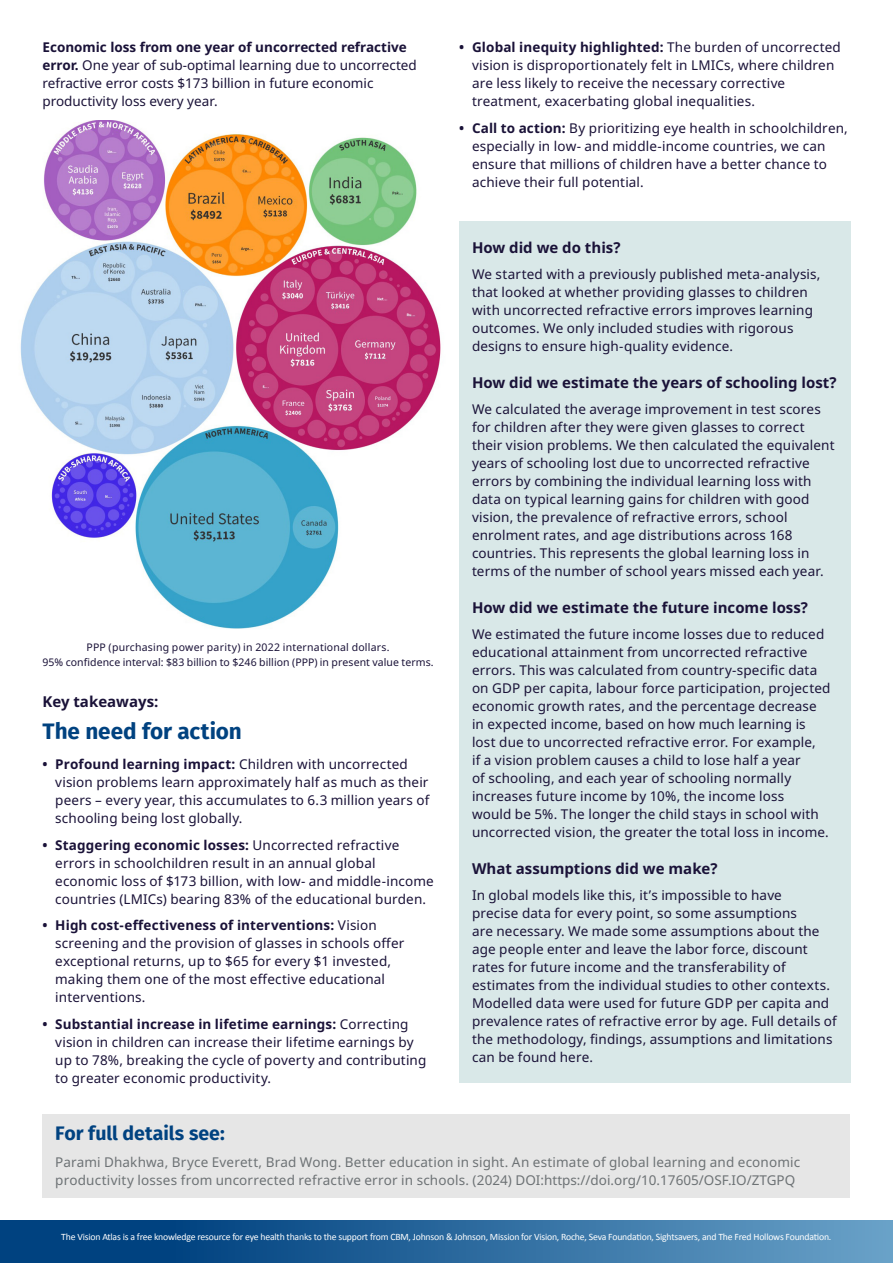
<style>
.page{position:relative;width:893px;height:1263px;background:#fff}
.page>*{position:absolute;margin:0;border:0;box-sizing:border-box;transform-origin:0 0}
.Heading{font:700 22.5px "Fira Sans";color:#004280}
.Header_small{font:700 19.5px "Fira Sans";color:#004280}
.Subheader{font:700 15px "Noto Sans";color:#1a1238}
.BODY{font:13.5px/18px "Noto Sans";letter-spacing:.01em;color:#1a1238}
.BODY-2{font:13.5px/18px "Noto Sans";letter-spacing:.01em;color:#6d7275}
.Figure_caption{font:13.5px/18px "Noto Sans";color:#1a1238}
.BODY-3{font:10.5px "Noto Sans";letter-spacing:.015em;color:#1a1238}
.t1{font:9.75px "Calibri";letter-spacing:-.02em;color:#fff}
.s1{font-weight:700}
</style>
<div class="page">
<div style="left:43px;top:1114px;width:807px;height:83px;background:#e6e6e6"></div>
<div style="left:0;top:1220px;width:893px;height:43px;background:linear-gradient(to right,#003375,#669fc6)"></div>
<div style="left:459px;top:221px;width:391px;height:862px;background:#d9e8e8"></div>
<img style="left:20px;top:121px;width:421px;height:508px">
<p class="Figure_caption" style="left:43px;top:39px;width:376px"><span class="s1">Economic loss from one year of uncorrected refractive error.</span> One year of sub-optimal learning due to uncorrected refractive error costs $173 billion in future economic productivity loss every year.</p>
<p class="BODY" style="left:472px;top:39px;width:370px;text-indent:-13px"><span class="s1">• Global inequity highlighted:</span> The burden of uncorrected vision is disproportionately felt in LMICs, where children are less likely to receive the necessary corrective treatment, exacerbating global inequalities.</p>
<p class="BODY" style="left:472px;top:119px;width:377px;text-indent:-13px"><span class="s1">• Call to action:</span> By prioritizing eye health in schoolchildren, especially in low- and middle-income countries, we can ensure that millions of children have a better chance to achieve their full potential.</p>
<p class="Subheader" style="left:472px;top:239px;width:150px">How did we do this?</p>
<p class="BODY" style="left:472px;top:265px;width:350px">We started with a previously published meta-analysis, that looked at whether providing glasses to children with uncorrected refractive errors improves learning outcomes. We only included studies with rigorous designs to ensure high-quality evidence.</p>
<p class="Subheader" style="left:472px;top:374px;width:366px">How did we estimate the years of schooling lost?</p>
<p class="BODY" style="left:472px;top:400px;width:364px">We calculated the average improvement in test scores for children after they were given glasses to correct their vision problems. We then calculated the equivalent years of schooling lost due to uncorrected refractive errors by combining the individual learning loss with data on typical learning gains for children with good vision, the prevalence of refractive errors, school enrolment rates, and age distributions across 168 countries. This represents the global learning loss in terms of the number of school years missed each year.</p>
<p class="Subheader" style="left:472px;top:599px;width:338px">How did we estimate the future income loss?</p>
<p class="BODY" style="left:472px;top:625px;width:360px">We estimated the future income losses due to reduced educational attainment from uncorrected refractive errors. This was calculated from country-specific data on GDP per capita, labour force participation, projected economic growth rates, and the percentage decrease in expected income, based on how much learning is lost due to uncorrected refractive error. For example,<br>if a vision problem causes a child to lose half a year<br>of schooling, and each year of schooling normally increases future income by 10%, the income loss<br>would be 5%. The longer the child stays in school with uncorrected vision, the greater the total loss in income.</p>
<p class="Subheader" style="left:472px;top:860px;width:247px">What assumptions did we make?</p>
<p class="BODY" style="left:472px;top:886px;width:366px">In global models like this, it’s impossible to have<br>precise data for every point, so some assumptions<br>are necessary. We made some assumptions about the age people enter and leave the labor force, discount rates for future income and the transferability of estimates from the individual studies to other contexts.<br>Modelled data were used for future GDP per capita and prevalence rates of refractive error by age. Full details of the methodology, findings, assumptions and limitations can be found here.</p>
<p class="BODY-3" style="left:87px;top:640px;width:305px">PPP (purchasing power parity) in 2022 international dollars.</p>
<p class="BODY-3" style="left:43px;top:655px;width:393px">95% confidence interval: $83 billion to $246 billion (PPP) in present value terms.</p>
<p class="Subheader" style="left:43px;top:693px;width:117px">Key takeaways:</p>
<p class="Heading" style="left:43px;top:712px;width:201px">The need for action</p>
<p class="BODY" style="left:55px;top:756px;width:376px;text-indent:-13px"><span class="s1">• Profound learning impact:</span> Children with uncorrected vision problems learn approximately half as much as their peers – every year, this accumulates to 6.3 million years of schooling being lost globally.</p>
<p class="BODY" style="left:55px;top:836px;width:380px;text-indent:-13px"><span class="s1">• Staggering economic losses:</span> Uncorrected refractive errors in schoolchildren result in an annual global economic loss of $173 billion, with low- and middle-income countries (LMICs) bearing 83% of the educational burden.</p>
<p class="BODY" style="left:55px;top:917px;width:351px;text-indent:-13px"><span class="s1">• High cost-effectiveness of interventions:</span> Vision screening and the provision of glasses in schools offer exceptional returns, up to $65 for every $1 invested, making them one of the most effective educational interventions.</p>
<p class="BODY" style="left:55px;top:1015px;width:373px;text-indent:-13px"><span class="s1">• Substantial increase in lifetime earnings:</span> Correcting vision in children can increase their lifetime earnings by up to 78%, breaking the cycle of poverty and contributing to greater economic productivity.</p>
<p class="Header_small" style="left:55px;top:1117px;width:171px">For full details see:</p>
<p class="BODY-2" style="left:55px;top:1153px;width:746px">Parami Dhakhwa, Bryce Everett, Brad Wong. Better education in sight. An estimate of global learning and economic productivity losses from uncorrected refractive error in schools. (2024) DOI:https://doi.org/10.17605/OSF.IO/ZTGPQ</p>
<p class="t1" style="left:61px;top:1230px;width:772px">The Vision Atlas is a free knowledge resource for eye health thanks to the support from CBM, Johnson &amp; Johnson, Mission for Vision, Roche, Seva Foundation, Sightsavers, and The Fred Hollows Foundation.</p>
</div>
